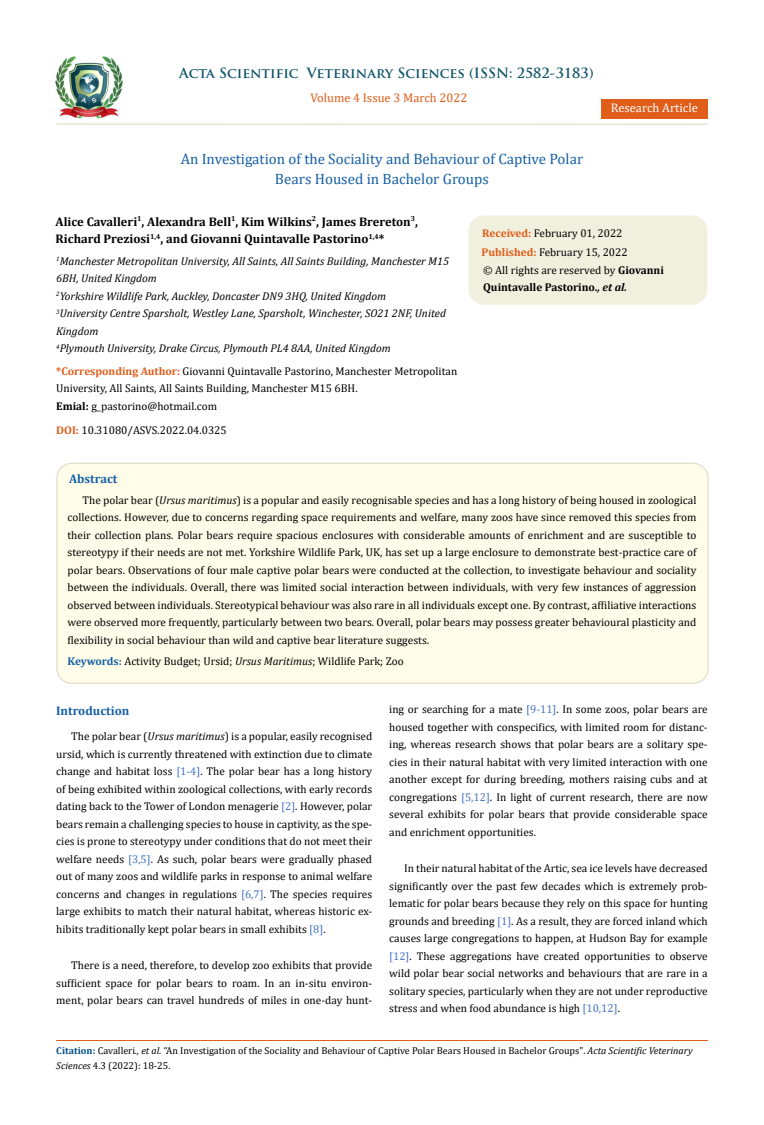
<style>
.page{position:relative;width:764px;height:1125px;background:#fff}
.page>*{position:absolute;margin:0;border:0;box-sizing:border-box;transform-origin:0 0}
.t1{font:15px/20px "Cambria";color:#1560a6;text-align:center}
.t2{font:700 13.75px "Trajan Pro";color:#0e546a}
.t3{font:700 12.5px/17.5px "Cambria";color:#000}
.t4{font:12.5px "Cambria";color:#e05d1a}
.t5{font:700 12.5px "Cambria";color:#1560a6}
.t6{font:12.5px "Cambria";color:#fff}
.t7{font:11.25px/17.5px "Cambria";color:#000;text-align:justify}
.t8{font:italic 11.25px/17.5px "Cambria";color:#000}
.t9{font:700 11.25px/17.5px "Cambria";color:#000}
.t10{font:10px/15px "Cambria";color:#000}
.s1{font-weight:700;color:#e05d1a}
.s2{font-weight:700}
.s3{font-weight:400}
.s4{font-style:italic}
.s5{font-weight:700;color:#1560a6}
.s6{color:#4472c4}
.s7{font-weight:700;color:#035089}
</style>
<div class="page">
<img style="left:56px;top:57px;width:66px;height:61px">
<div style="left:601px;top:99px;width:106px;height:20px;background:#e05d1a"></div>
<div style="left:469px;top:216px;width:238px;height:88px;background:#f1f0de;border-radius:15px"></div>
<div style="left:468px;top:215px;width:239px;height:90px;border:1px solid #f1f0de;border-radius:15px"></div>
<div style="left:57px;top:463px;width:651px;height:220px;background:#fffde9;border-radius:15px"></div>
<div style="left:56px;top:463px;width:653px;height:221px;border:1px solid #e0dfcd;border-radius:15px"></div>
<hr style="left:56px;top:1040px;width:651px;height:1px;background:#e05d1a">
<hr style="left:56px;top:123px;width:651px;height:2px;background:#e0dfcd">
<p class="t2" style="left:179px;top:64px;width:416px">Acta Scientific Veterinary Sciences (ISSN: 2582-3183)</p>
<p class="t4" style="left:310px;top:91px;width:158px">Volume 4 Issue 3 March 2022</p>
<p class="t6" style="left:611px;top:100px;width:89px">Research Article</p>
<h1 class="t1" style="left:181px;top:148px;width:404px">An Investigation of the Sociality and Behaviour of Captive Polar<br>Bears Housed in Bachelor Groups</h1>
<p class="t3" style="left:56px;top:212px;width:364px">Alice Cavalleri<sup>1</sup>, Alexandra Bell<sup>1</sup>, Kim Wilkins<sup>2</sup>, James Brereton<sup>3</sup>,<br>Richard Preziosi<sup>1,4</sup>, and Giovanni Quintavalle Pastorino<sup>1,4</sup>*</p>
<p class="t8" style="left:56px;top:252px;width:394px"><sup>1</sup>Manchester Metropolitan University, All Saints, All Saints Building, Manchester M15<br>6BH, United Kingdom<br><sup>2</sup>Yorkshire Wildlife Park, Auckley, Doncaster DN9 3HQ, United Kingdom<br><sup>3</sup>University Centre Sparsholt, Westley Lane, Sparsholt, Winchester, SO21 2NF, United Kingdom<br><sup>4</sup>Plymouth University, Drake Circus, Plymouth PL4 8AA, United Kingdom</p>
<p class="t7" style="left:56px;top:362px;width:402px;text-align:left"><span class="s1">*Corresponding Author:</span> Giovanni Quintavalle Pastorino, Manchester Metropolitan<br>University, All Saints, All Saints Building, Manchester M15 6BH.<br><span class="s2">Emial:</span> g_pastorino@hotmail.com</p>
<p class="t7" style="left:481px;top:223px;width:148px;line-height:19.1px"><span class="s1">Received:</span> February 01, 2022<br><span class="s1">Published:</span> February 15, 2022</p>
<p class="t9" style="left:483px;top:261px;width:182px"><span class="s3">© All rights are reserved by</span> Giovanni<br>Quintavalle Pastorino<span class="s4">., et al.</span></p>
<p class="t7" style="left:56px;top:421px;width:172px"><span class="s1">DOI:</span> 10.31080/ASVS.2022.04.0325</p>
<p class="t5" style="left:69px;top:470px;width:50px">Abstract</p>
<p class="t7" style="left:68px;top:491px;width:630px;text-indent:15px">The polar bear (<span class="s4">Ursus maritimus</span>) is a popular and easily recognisable species and has a long history of being housed in zoological collections. However, due to concerns regarding space requirements and welfare, many zoos have since removed this species from their collection plans. Polar bears require spacious enclosures with considerable amounts of enrichment and are susceptible to stereotypy if their needs are not met. Yorkshire Wildlife Park, UK, has set up a large enclosure to demonstrate best-practice care of polar bears. Observations of four male captive polar bears were conducted at the collection, to investigate behaviour and sociality between the individuals. Overall, there was limited social interaction between individuals, with very few instances of aggression observed between individuals. Stereotypical behaviour was also rare in all individuals except one. By contrast, affiliative interactions were observed more frequently, particularly between two bears. Overall, polar bears may possess greater behavioural plasticity and flexibility in social behaviour than wild and captive bear literature suggests.</p>
<p class="t7" style="left:68px;top:652px;width:338px"><span class="s5">Keywords:</span> Activity Budget; Ursid; <span class="s4">Ursus Maritimus</span>; Wildlife Park; Zoo</p>
<p class="t5" style="left:56px;top:702px;width:75px">Introduction</p>
<p class="t7" style="left:56px;top:728px;width:317px;text-indent:15px">The polar bear (<span class="s4">Ursus maritimus</span>) is a popular, easily recognised ursid, which is currently threatened with extinction due to climate change and habitat loss <span class="s6">[1-4]</span>. The polar bear has a long history of being exhibited within zoological collections, with early records dating back to the Tower of London menagerie <span class="s6">[2]</span>. However, polar bears remain a challenging species to house in captivity, as the spe&shy;cies is prone to stereotypy under conditions that do not meet their welfare needs <span class="s6">[3,5]</span>. As such, polar bears were gradually phased out of many zoos and wildlife parks in response to animal welfare concerns and changes in regulations <span class="s6">[6,7]</span>. The species requires large exhibits to match their natural habitat, whereas historic ex&shy;hibits traditionally kept polar bears in small exhibits <span class="s6">[8]</span>.</p>
<p class="t7" style="left:56px;top:956px;width:317px;text-indent:15px">There is a need, therefore, to develop zoo exhibits that provide sufficient space for polar bears to roam. In an in-situ environ&shy;ment, polar bears can travel hundreds of miles in one-day hunt-</p>
<p class="t7" style="left:389px;top:701px;width:320px">ing or searching for a mate <span class="s6">[9-11]</span>. In some zoos, polar bears are housed together with conspecifics, with limited room for distanc&shy;ing, whereas research shows that polar bears are a solitary spe&shy;cies in their natural habitat with very limited interaction with one another except for during breeding, mothers raising cubs and at congregations <span class="s6">[5,12]</span>. In light of current research, there are now several exhibits for polar bears that provide considerable space and enrichment opportunities.</p>
<p class="t7" style="left:389px;top:859px;width:320px;text-indent:15px">In their natural habitat of the Artic, sea ice levels have decreased significantly over the past few decades which is extremely prob&shy;lematic for polar bears because they rely on this space for hunting grounds and breeding <span class="s6">[1]</span>. As a result, they are forced inland which causes large congregations to happen, at Hudson Bay for example <span class="s6">[12]</span>. These aggregations have created opportunities to observe wild polar bear social networks and behaviours that are rare in a solitary species, particularly when they are not under reproductive stress and when food abundance is high <span class="s6">[10,12]</span>.</p>
<p class="t10" style="left:56px;top:1043px;width:638px"><span class="s7">Citation:</span> Cavalleri<span class="s4">., et al.</span> “An Investigation of the Sociality and Behaviour of Captive Polar Bears Housed in Bachelor Groups". <span class="s4">Acta Scientific Veterinary<br>Sciences</span> 4.3 (2022): 18-25.</p>
</div>
